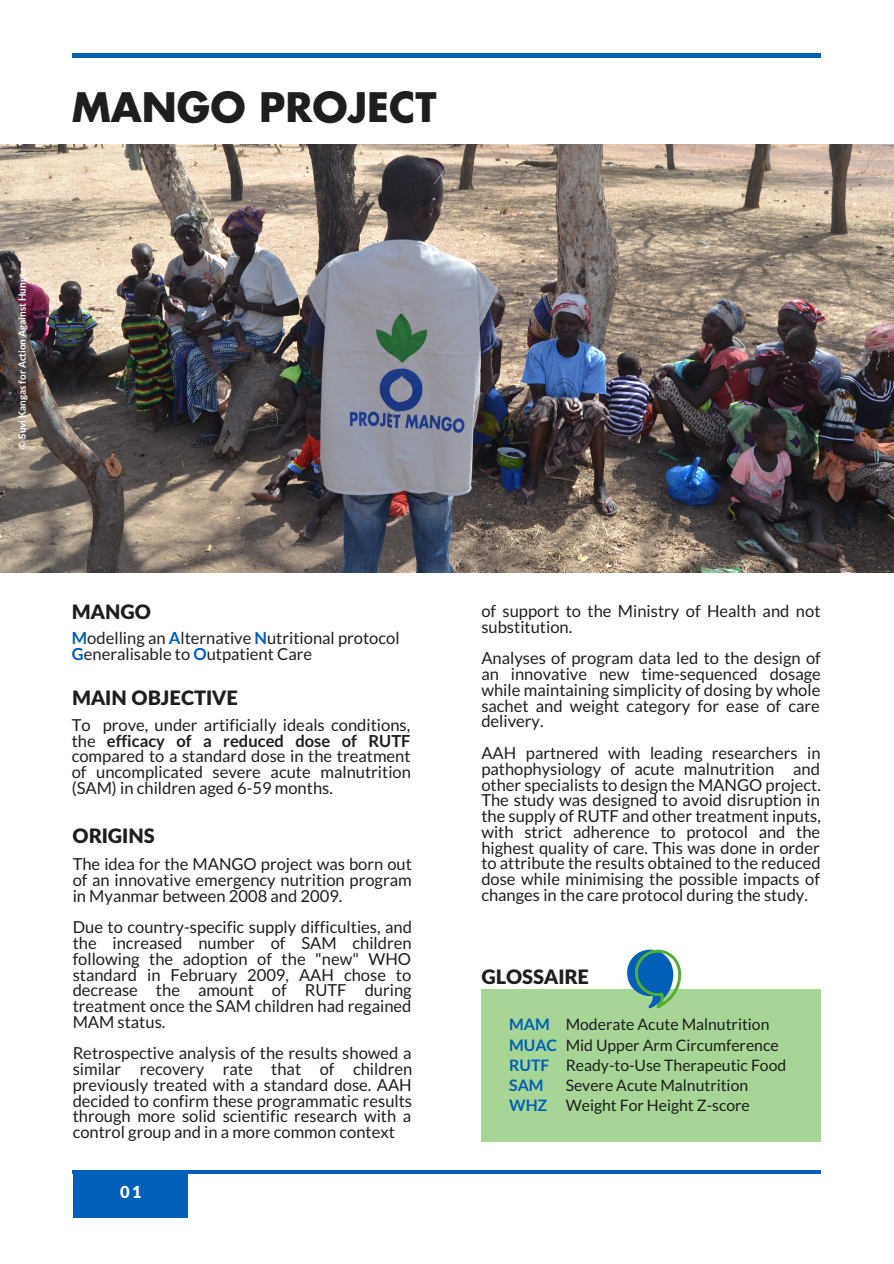
<style>
.page{position:relative;width:894px;height:1264px;background:#fff}
.page>*{position:absolute;margin:0;border:0;box-sizing:border-box;transform-origin:0 0}
.t1{font:700 39.75px "Futura LT Pro";color:#1e1e1e}
.t2{font:900 19.8px "Lato Latin";color:#1e1e1e}
.t3{font:16.5px/15.8px "Lato";color:#1e1e1e;text-align:justify}
.t4{font:900 16.5px "Lato Latin";color:#fff}
.t5{font:15.75px/20.2px "Lato";color:#1e1e1e}
.t6{font:700 15.75px/20.2px "Lato";color:#005fb6}
.t7{font:700 9.9px "Lato";color:#fff}
.s1{font-weight:700;color:#005fb6}
.s2{font-weight:700}
</style>
<div class="page">
<hr style="left:72px;top:54px;width:748px;height:3px;background:#005fb6">
<div style="left:72px;top:1170px;width:115px;height:46px;background:#005fb6"></div>
<hr style="left:72px;top:1170px;width:748px;height:3px;background:#005fb6">
<img style="left:0;top:144px;width:893px;height:428px">
<div style="left:481px;top:989px;width:339px;height:152px;background:#a6d595"></div>
<svg style="left:627px;top:949px;width:54px;height:59px"></svg>
<p class="t1" style="left:72px;top:89px;width:366px">MANGO PROJECT</p>
<p class="t7" style="left:16px;top:448px;width:182px;rotate:-90deg">© Suvi Kangas for Action Against Hunger</p>
<p class="t2" style="left:72px;top:602px;width:81px">MANGO</p>
<p class="t3" style="left:72px;top:629px;width:329px"><span class="s1">M</span>odelling an <span class="s1">A</span>lternative <span class="s1">N</span>utritional protocol<br><span class="s1">G</span>eneralisable to <span class="s1">O</span>utpatient Care</p>
<p class="t2" style="left:72px;top:689px;width:167px">MAIN OBJECTIVE</p>
<p class="t3" style="left:72px;top:716px;width:340px">To prove, under artificially ideals conditions, the <span class="s2">efficacy of a reduced dose of RUTF </span>compared to a standard dose in the treatment of uncomplicated severe acute malnutrition (SAM) in children aged 6-59 months.</p>
<p class="t2" style="left:72px;top:827px;width:84px">ORIGINS</p>
<p class="t3" style="left:73px;top:855px;width:341px">The idea for the MANGO project was born out of an innovative emergency nutrition program in Myanmar between 2008 and 2009.</p>
<p class="t3" style="left:73px;top:919px;width:341px">Due to country-specific supply difficulties, and the increased number of SAM children following the adoption of the "new" WHO standard in February 2009, AAH chose to decrease the amount of RUTF during treatment once the SAM children had regained MAM status.</p>
<p class="t3" style="left:73px;top:1045px;width:341px">Retrospective analysis of the results showed a similar recovery rate that of children previously treated with a standard dose. AAH decided to confirm these programmatic results through more solid scientific research with a control group and in a more common context</p>
<p class="t4" style="left:120px;top:1184px;width:23px">01</p>
<p class="t3" style="left:481px;top:603px;width:340px">of support to the Ministry of Health and not substitution.</p>
<p class="t3" style="left:481px;top:650px;width:341px">Analyses of program data led to the design of an innovative new time-sequenced dosage while maintaining simplicity of dosing by whole sachet and weight category for ease of care delivery.</p>
<p class="t3" style="left:481px;top:744px;width:341px">AAH partnered with leading researchers in pathophysiology of acute malnutrition and other specialists to design the MANGO project.<br>The study was designed to avoid disruption in the supply of RUTF and other treatment inputs, with strict adherence to protocol and the highest quality of care. This was done in order to attribute the results obtained to the reduced dose while minimising the possible impacts of changes in the care protocol during the study.</p>
<p class="t2" style="left:481px;top:967px;width:109px">GLOSSAIRE</p>
<p class="t6" style="left:509px;top:1014px;width:42px">MAM</p>
<p class="t6" style="left:509px;top:1034px;width:49px">MUAC</p>
<p class="t6" style="left:509px;top:1054px;width:42px">RUTF<br>SAM<br>WHZ</p>
<p class="t5" style="left:565px;top:1014px;width:205px">Moderate Acute Malnutrition</p>
<p class="t5" style="left:565px;top:1034px;width:222px">Mid Upper Arm Circumference<br>Ready-to-Use Therapeutic Food</p>
<p class="t5" style="left:565px;top:1074px;width:184px">Severe Acute Malnutrition</p>
<p class="t5" style="left:565px;top:1095px;width:186px">Weight For Height Z-score</p>
</div>
